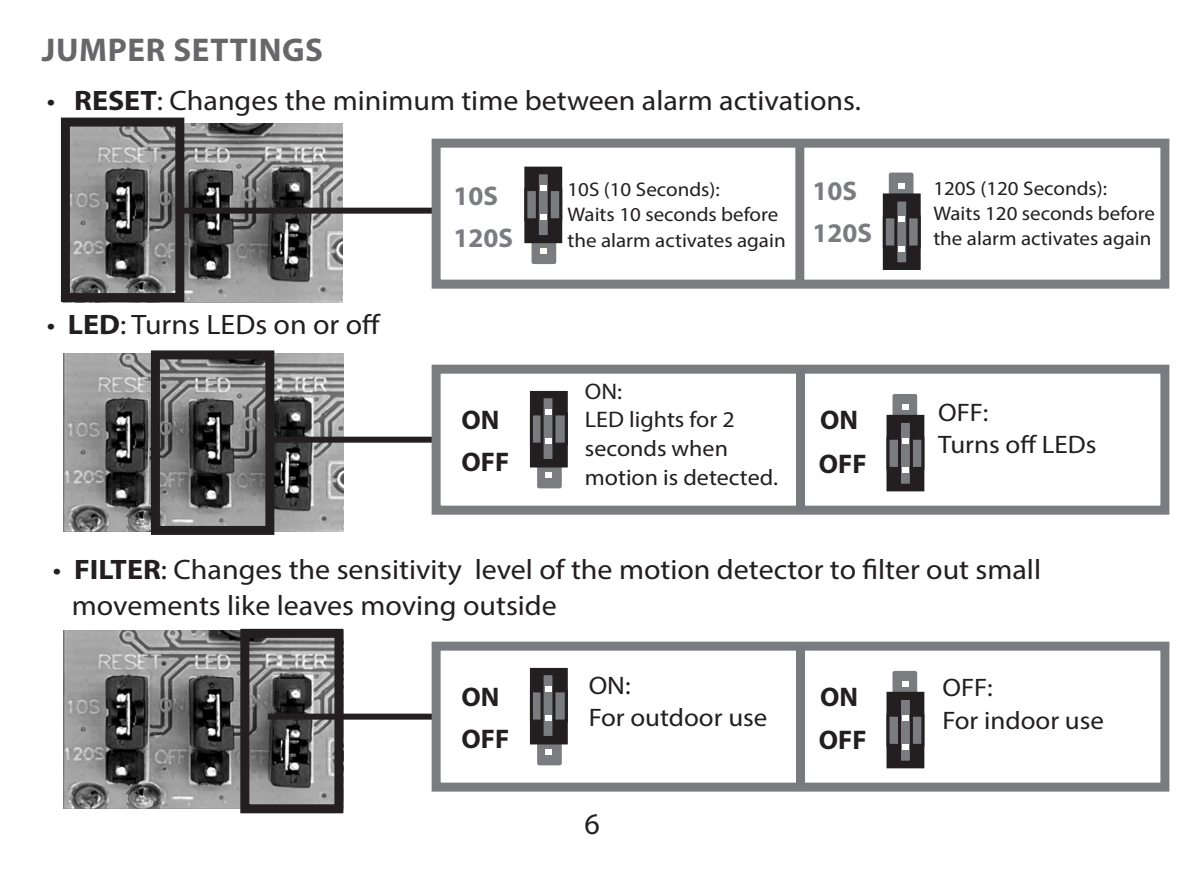
<style>
.page{position:relative;width:1191px;height:893px;background:#fff}
.page>*{position:absolute;margin:0;border:0;box-sizing:border-box;transform-origin:0 0}
.t1{font:700 33px "Myriad Pro";letter-spacing:.02em;color:#67676a}
.t2{font:30px "Myriad Pro";color:#231f20}
.t3{font:28.2px "Myriad Pro";color:#231f20;scale:1.06 1}
.t4{font:700 27px "Myriad Pro";color:#231f20}
.t5{font:700 27px "Myriad Pro";color:#7a7c7f}
.t6{font:25.5px "Myriad Pro";color:#231f20;scale:1.06 1}
.t7{font:22.5px "Myriad Pro";color:#231f20;scale:1.06 1}
.t8{font:19.8px "Myriad Pro";color:#231f20;scale:1.06 1}
.s1{font-weight:700}
</style>
<div class="page">
<div style="left:531px;top:238px;width:25px;height:26px;background:#7a7c7f;border-radius:2px"></div>
<img style="left:71px;top:124px;width:272px;height:178px">
<div style="left:61px;top:118px;width:123px;height:184px;border:9px solid #231f20"></div>
<div style="left:176px;top:208px;width:257px;height:6px;background:#231f20"></div>
<div style="left:795px;top:145px;width:9px;height:140px;background:#787a7d"></div>
<div style="left:526px;top:168px;width:35px;height:74px;background:#231f20"></div>
<div style="left:524px;top:167px;width:38px;height:76px;border:3px solid #231f20"></div>
<div style="left:526px;top:190px;width:35px;height:30px;background:#7a7c7f"></div>
<div style="left:524px;top:188px;width:38px;height:33px;border:3px solid #231f20"></div>
<div style="left:537px;top:173px;width:12px;height:64px;background:#7a7c7f"></div>
<div style="left:536px;top:171px;width:15px;height:67px;border:3px solid #231f20"></div>
<svg style="left:540px;top:214px;width:6px;height:6px"></svg>
<svg style="left:540px;top:185px;width:6px;height:6px"></svg>
<svg style="left:540px;top:248px;width:6px;height:6px"></svg>
<div style="left:888px;top:173px;width:25px;height:26px;background:#7a7c7f;border-radius:2px"></div>
<div style="left:884px;top:195px;width:35px;height:73px;background:#231f20"></div>
<div style="left:882px;top:193px;width:38px;height:77px;border:3px solid #231f20"></div>
<div style="left:884px;top:217px;width:35px;height:30px;background:#7a7c7f"></div>
<div style="left:882px;top:215px;width:38px;height:33px;border:3px solid #231f20"></div>
<div style="left:895px;top:200px;width:12px;height:64px;background:#7a7c7f"></div>
<div style="left:894px;top:199px;width:15px;height:66px;border:3px solid #231f20"></div>
<svg style="left:898px;top:217px;width:6px;height:5px"></svg>
<svg style="left:898px;top:246px;width:6px;height:5px"></svg>
<svg style="left:898px;top:183px;width:6px;height:5px"></svg>
<div style="left:431px;top:139px;width:738px;height:150px;border:9px solid #7a7c7f"></div>
<div style="left:537px;top:462px;width:25px;height:26px;background:#7a7c7f;border-radius:2px"></div>
<div style="left:531px;top:392px;width:35px;height:74px;background:#231f20"></div>
<div style="left:530px;top:391px;width:38px;height:76px;border:3px solid #231f20"></div>
<div style="left:531px;top:414px;width:35px;height:30px;background:#7a7c7f"></div>
<div style="left:530px;top:412px;width:38px;height:34px;border:3px solid #231f20"></div>
<div style="left:542px;top:397px;width:12px;height:63px;background:#7a7c7f"></div>
<div style="left:540px;top:395px;width:15px;height:67px;border:3px solid #231f20"></div>
<svg style="left:546px;top:439px;width:6px;height:5px"></svg>
<svg style="left:546px;top:410px;width:6px;height:5px"></svg>
<svg style="left:546px;top:473px;width:6px;height:5px"></svg>
<div style="left:892px;top:394px;width:25px;height:26px;background:#7a7c7f;border-radius:2px"></div>
<div style="left:888px;top:416px;width:35px;height:74px;background:#231f20"></div>
<div style="left:886px;top:415px;width:38px;height:76px;border:3px solid #231f20"></div>
<div style="left:888px;top:438px;width:35px;height:30px;background:#7a7c7f"></div>
<div style="left:886px;top:437px;width:38px;height:33px;border:3px solid #231f20"></div>
<div style="left:899px;top:421px;width:12px;height:64px;background:#7a7c7f"></div>
<div style="left:898px;top:420px;width:15px;height:67px;border:3px solid #231f20"></div>
<svg style="left:902px;top:438px;width:6px;height:5px"></svg>
<svg style="left:902px;top:467px;width:6px;height:6px"></svg>
<svg style="left:902px;top:404px;width:6px;height:6px"></svg>
<img style="left:64px;top:354px;width:279px;height:178px">
<div style="left:151px;top:350px;width:123px;height:185px;border:9px solid #231f20"></div>
<div style="left:268px;top:437px;width:166px;height:6px;background:#231f20"></div>
<div style="left:431px;top:365px;width:738px;height:150px;border:9px solid #7a7c7f"></div>
<div style="left:796px;top:370px;width:9px;height:140px;background:#787a7d"></div>
<div style="left:537px;top:739px;width:25px;height:26px;background:#7a7c7f;border-radius:2px"></div>
<div style="left:531px;top:669px;width:35px;height:74px;background:#231f20"></div>
<div style="left:530px;top:668px;width:38px;height:76px;border:3px solid #231f20"></div>
<div style="left:531px;top:691px;width:35px;height:30px;background:#7a7c7f"></div>
<div style="left:530px;top:689px;width:38px;height:33px;border:3px solid #231f20"></div>
<div style="left:542px;top:674px;width:12px;height:63px;background:#7a7c7f"></div>
<div style="left:540px;top:672px;width:15px;height:67px;border:3px solid #231f20"></div>
<svg style="left:546px;top:716px;width:6px;height:5px"></svg>
<svg style="left:546px;top:687px;width:6px;height:5px"></svg>
<svg style="left:546px;top:750px;width:6px;height:5px"></svg>
<div style="left:892px;top:671px;width:25px;height:26px;background:#7a7c7f;border-radius:2px"></div>
<div style="left:888px;top:693px;width:35px;height:74px;background:#231f20"></div>
<div style="left:886px;top:692px;width:38px;height:76px;border:3px solid #231f20"></div>
<div style="left:888px;top:715px;width:35px;height:30px;background:#7a7c7f"></div>
<div style="left:886px;top:714px;width:38px;height:33px;border:3px solid #231f20"></div>
<div style="left:899px;top:698px;width:12px;height:64px;background:#7a7c7f"></div>
<div style="left:898px;top:697px;width:15px;height:67px;border:3px solid #231f20"></div>
<svg style="left:902px;top:715px;width:6px;height:5px"></svg>
<svg style="left:902px;top:744px;width:6px;height:5px"></svg>
<svg style="left:902px;top:681px;width:6px;height:6px"></svg>
<img style="left:64px;top:631px;width:269px;height:178px">
<div style="left:240px;top:629px;width:103px;height:184px;border:9px solid #231f20"></div>
<div style="left:268px;top:714px;width:166px;height:6px;background:#231f20"></div>
<div style="left:431px;top:642px;width:738px;height:150px;border:9px solid #7a7c7f"></div>
<div style="left:796px;top:647px;width:9px;height:140px;background:#787a7d"></div>
<p class="t1" style="left:42px;top:28px;width:283px">JUMPER SETTINGS</p>
<p class="t3" style="left:47px;top:83px;width:769px">• <span class="s1">RESET</span>: Changes the minimum time between alarm activations.</p>
<p class="t3" style="left:47px;top:307px;width:317px">• <span class="s1">LED</span>: Turns LEDs on or off</p>
<p class="t5" style="left:453px;top:178px;width:46px">10S</p>
<p class="t5" style="left:453px;top:221px;width:61px">120S</p>
<p class="t4" style="left:461px;top:402px;width:39px">ON</p>
<p class="t4" style="left:461px;top:444px;width:49px">OFF</p>
<p class="t8" style="left:567px;top:177px;width:145px">10S (10 Seconds):</p>
<p class="t8" style="left:567px;top:203px;width:200px">Waits 10 seconds before</p>
<p class="t8" style="left:567px;top:228px;width:207px">the alarm activates again</p>
<p class="t5" style="left:812px;top:173px;width:46px">10S</p>
<p class="t5" style="left:812px;top:216px;width:61px">120S</p>
<p class="t7" style="left:585px;top:377px;width:37px">ON:</p>
<p class="t7" style="left:585px;top:406px;width:143px">LED lights for 2</p>
<p class="t7" style="left:585px;top:435px;width:136px">seconds when</p>
<p class="t7" style="left:585px;top:464px;width:184px">motion is detected.</p>
<p class="t4" style="left:820px;top:402px;width:39px">ON</p>
<p class="t4" style="left:818px;top:446px;width:49px">OFF</p>
<p class="t8" style="left:933px;top:176px;width:165px">120S (120 Seconds):</p>
<p class="t8" style="left:933px;top:201px;width:211px">Waits 120 seconds before</p>
<p class="t8" style="left:933px;top:226px;width:207px">the alarm activates again</p>
<p class="t6" style="left:938px;top:396px;width:49px">OFF:</p>
<p class="t6" style="left:938px;top:429px;width:151px">Turns off LEDs</p>
<p class="t3" style="left:53px;top:552px;width:933px">• <span class="s1">FILTER</span>: Changes the sensitivity level of the motion detector to filter out small</p>
<p class="t3" style="left:72px;top:588px;width:459px">movements like leaves moving outside</p>
<p class="t6" style="left:588px;top:670px;width:41px">ON:</p>
<p class="t6" style="left:588px;top:702px;width:170px">For outdoor use</p>
<p class="t4" style="left:461px;top:679px;width:39px">ON</p>
<p class="t4" style="left:820px;top:679px;width:39px">ON</p>
<p class="t4" style="left:818px;top:723px;width:49px">OFF</p>
<p class="t4" style="left:461px;top:721px;width:49px">OFF</p>
<p class="t2" style="left:584px;top:805px;width:17px">6</p>
<p class="t6" style="left:942px;top:672px;width:49px">OFF:</p>
<p class="t6" style="left:942px;top:705px;width:154px">For indoor use</p>
</div>
